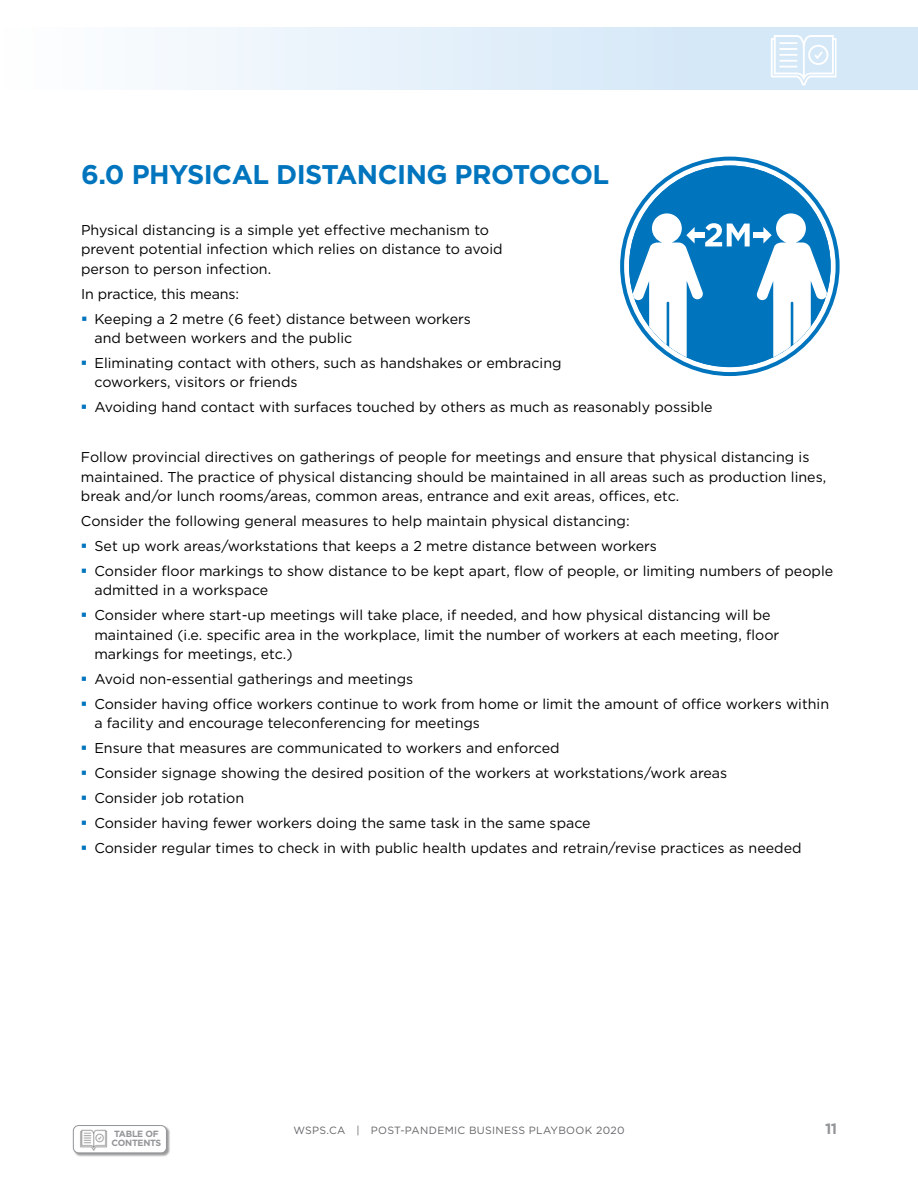
<style>
.page{position:relative;width:918px;height:1188px;background:#fff}
.page>*{position:absolute;margin:0;border:0;box-sizing:border-box;transform-origin:0 0}
.t1{font:700 27px "Gotham";letter-spacing:-.02em;color:#0075be}
.t2{font:700 15px "Gotham";color:#939598}
.t3{font:14.25px/24.9px "Gotham";color:#000}
.t4{font:10.5px "Gotham";letter-spacing:.03em;color:#636466}
.t5{font:700 9px "Gotham";letter-spacing:-.03em;color:#939598}
</style>
<div class="page">
<div style="left:0;top:27px;width:918px;height:62px;background:linear-gradient(to right,#fcfdfe,#cee4f7)"></div>
<svg style="left:771px;top:35px;width:65px;height:51px"></svg>
<div style="left:73px;top:1125px;width:97px;height:32px;background:#000;opacity:.4"></div>
<div style="left:73px;top:1126px;width:93px;height:27px;background:#fff;border-radius:5px"></div>
<div style="left:73px;top:1125px;width:94px;height:28px;border:1px solid #939598;border-radius:5px"></div>
<img style="left:77px;top:1129px;width:33px;height:25px">
<svg style="left:620px;top:157px;width:220px;height:219px"></svg>
<div style="left:629px;top:166px;width:202px;height:201px;background:#0075be;border-radius:50%"></div>
<div style="left:753px;top:233px;width:12px;height:5px;background:#fff"></div>
<svg style="left:756px;top:213px;width:71px;height:144px"></svg>
<svg style="left:633px;top:213px;width:117px;height:144px"></svg>
<h1 class="t1" style="left:81px;top:156px;width:530px">6.0 PHYSICAL DISTANCING PROTOCOL</h1>
<p class="t3" style="left:81px;top:220px;width:423px;line-height:19.5px">Physical distancing is a simple yet effective mechanism to prevent potential infection which relies on distance to avoid person to person infection.</p>
<p class="t3" style="left:94px;top:281px;width:378px;text-indent:-13px">In practice, this means:<br>Keeping a 2 metre (6 feet) distance between workers</p>
<p class="t3" style="left:94px;top:325px;width:469px">and between workers and the public<br>Eliminating contact with others, such as handshakes or embracing</p>
<p class="t3" style="left:94px;top:370px;width:620px">coworkers, visitors or friends<br>Avoiding hand contact with surfaces touched by others as much as reasonably possible</p>
<p class="t3" style="left:81px;top:447px;width:747px;line-height:19.5px">Follow provincial directives on gatherings of people for meetings and ensure that physical distancing is maintained. The practice of physical distancing should be maintained in all areas such as production lines, break and/or lunch rooms/areas, common areas, entrance and exit areas, offices, etc.</p>
<p class="t3" style="left:94px;top:508px;width:740px;text-indent:-13px">Consider the following general measures to help maintain physical distancing:<br>Set up work areas/workstations that keeps a 2 metre distance between workers<br>Consider floor markings to show distance to be kept apart, flow of people, or limiting numbers of people</p>
<p class="t3" style="left:94px;top:577px;width:678px">admitted in a workspace<br>Consider where start-up meetings will take place, if needed, and how physical distancing will be</p>
<p class="t3" style="left:94px;top:625px;width:686px;line-height:19.5px">maintained (i.e. specific area in the workplace, limit the number of workers at each meeting, floor markings for meetings, etc.)</p>
<p class="t3" style="left:94px;top:666px;width:736px">Avoid non-essential gatherings and meetings<br>Consider having office workers continue to work from home or limit the amount of office workers within</p>
<p class="t3" style="left:94px;top:711px;width:709px">a facility and encourage teleconferencing for meetings<br>Ensure that measures are communicated to workers and enforced<br>Consider signage showing the desired position of the workers at workstations/work areas<br>Consider job rotation<br>Consider having fewer workers doing the same task in the same space<br>Consider regular times to check in with public health updates and retrain/revise practices as needed</p>
<p class="t5" style="left:114px;top:1128px;width:46px">TABLE OF</p>
<p class="t4" style="left:293px;top:1124px;width:333px">WSPS.CA | POST-PANDEMIC BUSINESS PLAYBOOK 2020</p>
<p class="t2" style="left:825px;top:1119px;width:13px">11</p>
<p class="t5" style="left:112px;top:1137px;width:51px">CONTENTS</p>
</div>
